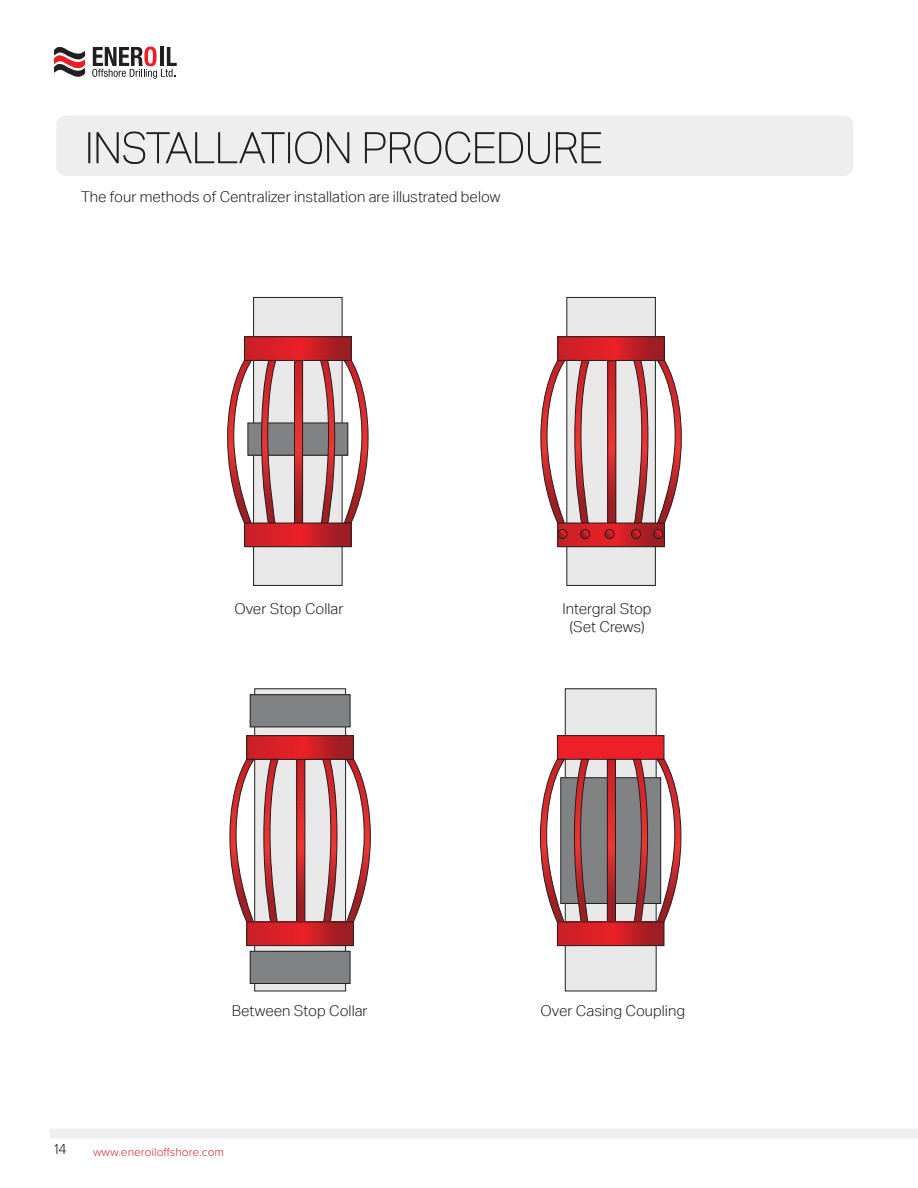
<style>
.page{position:relative;width:918px;height:1188px;background:#fff}
.page>*{position:absolute;margin:0;border:0;box-sizing:border-box;transform-origin:0 0}
.t1{font:300 15px/18px "Aktiv Grotesk";color:#231f20;text-align:center}
.t2{font:300 15px "Proxima Nova";color:#231f20}
.t3{font:300 12px "Proxima Nova";color:#d1232a}
</style>
<div class="page">
<svg style="left:54px;top:47px;width:31px;height:30px"></svg>
<svg style="left:92px;top:47px;width:85px;height:32px"></svg>
<div style="left:50px;top:1129px;width:868px;height:9px;background:#eeeeef"></div>
<div style="left:56px;top:116px;width:797px;height:60px;background:#eeeeef;border-radius:10px"></div>
<div style="left:89px;top:132px;width:1px;height:31px;border:1px solid #231f20"></div>
<svg style="left:96px;top:131px;width:189px;height:33px"></svg>
<div style="left:288px;top:132px;width:2px;height:31px;border:1px solid #231f20"></div>
<svg style="left:295px;top:131px;width:55px;height:33px"></svg>
<svg style="left:365px;top:131px;width:185px;height:33px"></svg>
<svg style="left:556px;top:132px;width:46px;height:31px"></svg>
<div style="left:254px;top:297px;width:88px;height:288px;background:#e8e8e9"></div>
<div style="left:253px;top:297px;width:90px;height:289px;border:1px solid #231f20"></div>
<div style="left:248px;top:423px;width:100px;height:32px;background:#808284"></div>
<div style="left:248px;top:423px;width:100px;height:33px;border:1px solid #231f20"></div>
<svg style="left:246px;top:338px;width:104px;height:21px;background:#ca1f25"></svg>
<div style="left:244px;top:336px;width:108px;height:25px;border:1px solid #231f20"></div>
<svg style="left:261px;top:360px;width:16px;height:163px"></svg>
<svg style="left:227px;top:360px;width:25px;height:163px"></svg>
<svg style="left:320px;top:360px;width:15px;height:163px"></svg>
<svg style="left:343px;top:360px;width:26px;height:163px"></svg>
<svg style="left:296px;top:362px;width:5px;height:160px"></svg>
<div style="left:294px;top:360px;width:9px;height:164px;border:1px solid #231f20"></div>
<svg style="left:246px;top:525px;width:104px;height:20px;background:#ca1f25"></svg>
<div style="left:244px;top:523px;width:108px;height:24px;border:1px solid #231f20"></div>
<div style="left:255px;top:689px;width:91px;height:302px;background:#e8e8e9"></div>
<div style="left:254px;top:688px;width:92px;height:303px;border:1px solid #231f20"></div>
<div style="left:250px;top:695px;width:100px;height:32px;background:#808284"></div>
<div style="left:250px;top:694px;width:100px;height:33px;border:1px solid #231f20"></div>
<div style="left:250px;top:951px;width:100px;height:32px;background:#808284"></div>
<div style="left:250px;top:951px;width:100px;height:33px;border:1px solid #231f20"></div>
<svg style="left:248px;top:737px;width:104px;height:21px;background:#cb1f25"></svg>
<div style="left:246px;top:735px;width:108px;height:25px;border:1px solid #231f20"></div>
<svg style="left:264px;top:759px;width:15px;height:163px"></svg>
<svg style="left:229px;top:759px;width:26px;height:163px"></svg>
<svg style="left:322px;top:759px;width:15px;height:163px"></svg>
<svg style="left:346px;top:759px;width:25px;height:163px"></svg>
<svg style="left:298px;top:761px;width:5px;height:160px"></svg>
<div style="left:296px;top:759px;width:9px;height:164px;border:1px solid #231f20"></div>
<svg style="left:248px;top:924px;width:104px;height:20px;background:#cb1f25"></svg>
<div style="left:246px;top:922px;width:108px;height:24px;border:1px solid #231f20"></div>
<div style="left:565px;top:689px;width:91px;height:302px;background:#e8e8e9"></div>
<div style="left:565px;top:688px;width:92px;height:303px;border:1px solid #231f20"></div>
<div style="left:561px;top:778px;width:100px;height:125px;background:#808284"></div>
<div style="left:557px;top:736px;width:107px;height:23px;background:#ec2026"></div>
<div style="left:557px;top:735px;width:107px;height:25px;border:1px solid #231f20"></div>
<svg style="left:574px;top:759px;width:15px;height:163px"></svg>
<svg style="left:540px;top:759px;width:25px;height:164px"></svg>
<svg style="left:633px;top:759px;width:15px;height:163px"></svg>
<svg style="left:656px;top:759px;width:26px;height:164px"></svg>
<svg style="left:609px;top:761px;width:5px;height:160px"></svg>
<div style="left:607px;top:759px;width:9px;height:164px;border:1px solid #231f20"></div>
<svg style="left:559px;top:924px;width:103px;height:20px;background:#cb1f25"></svg>
<div style="left:557px;top:922px;width:107px;height:24px;border:1px solid #231f20"></div>
<div style="left:567px;top:297px;width:88px;height:288px;background:#e8e8e9"></div>
<div style="left:566px;top:297px;width:90px;height:289px;border:1px solid #231f20"></div>
<svg style="left:559px;top:338px;width:104px;height:21px;background:#cb1f25"></svg>
<div style="left:557px;top:336px;width:108px;height:25px;border:1px solid #231f20"></div>
<svg style="left:575px;top:360px;width:15px;height:163px"></svg>
<svg style="left:540px;top:360px;width:26px;height:163px"></svg>
<svg style="left:633px;top:360px;width:15px;height:163px"></svg>
<svg style="left:657px;top:360px;width:25px;height:163px"></svg>
<svg style="left:609px;top:362px;width:5px;height:160px"></svg>
<div style="left:607px;top:360px;width:9px;height:164px;border:1px solid #231f20"></div>
<svg style="left:559px;top:525px;width:104px;height:20px;background:#ca1f25"></svg>
<div style="left:557px;top:523px;width:108px;height:24px;border:1px solid #231f20"></div>
<svg style="left:581px;top:530px;width:9px;height:9px"></svg>
<div style="left:580px;top:529px;width:10px;height:10px;border:1px solid #231f20;border-radius:50%"></div>
<svg style="left:558px;top:530px;width:9px;height:9px"></svg>
<div style="left:558px;top:529px;width:9px;height:10px;border:1px solid #231f20;border-radius:50%"></div>
<svg style="left:605px;top:530px;width:9px;height:9px"></svg>
<div style="left:605px;top:529px;width:9px;height:10px;border:1px solid #231f20;border-radius:50%"></div>
<svg style="left:631px;top:530px;width:9px;height:9px"></svg>
<div style="left:631px;top:529px;width:10px;height:10px;border:1px solid #231f20;border-radius:50%"></div>
<svg style="left:654px;top:530px;width:9px;height:9px"></svg>
<div style="left:653px;top:529px;width:10px;height:10px;border:1px solid #231f20;border-radius:50%"></div>
<p class="t1" style="left:81px;top:188px;width:421px">The four methods of Centralizer installation are illustrated below</p>
<p class="t1" style="left:234px;top:600px;width:111px">Over Stop Collar</p>
<p class="t1" style="left:232px;top:1002px;width:137px">Between Stop Collar</p>
<p class="t2" style="left:54px;top:1141px;width:14px">14</p>
<p class="t3" style="left:93px;top:1146px;width:133px">www.eneroiloffshore.com</p>
<p class="t1" style="left:562px;top:600px;width:91px">Intergral Stop (Set Crews)</p>
<p class="t1" style="left:540px;top:1002px;width:146px">Over Casing Coupling</p>
</div>
